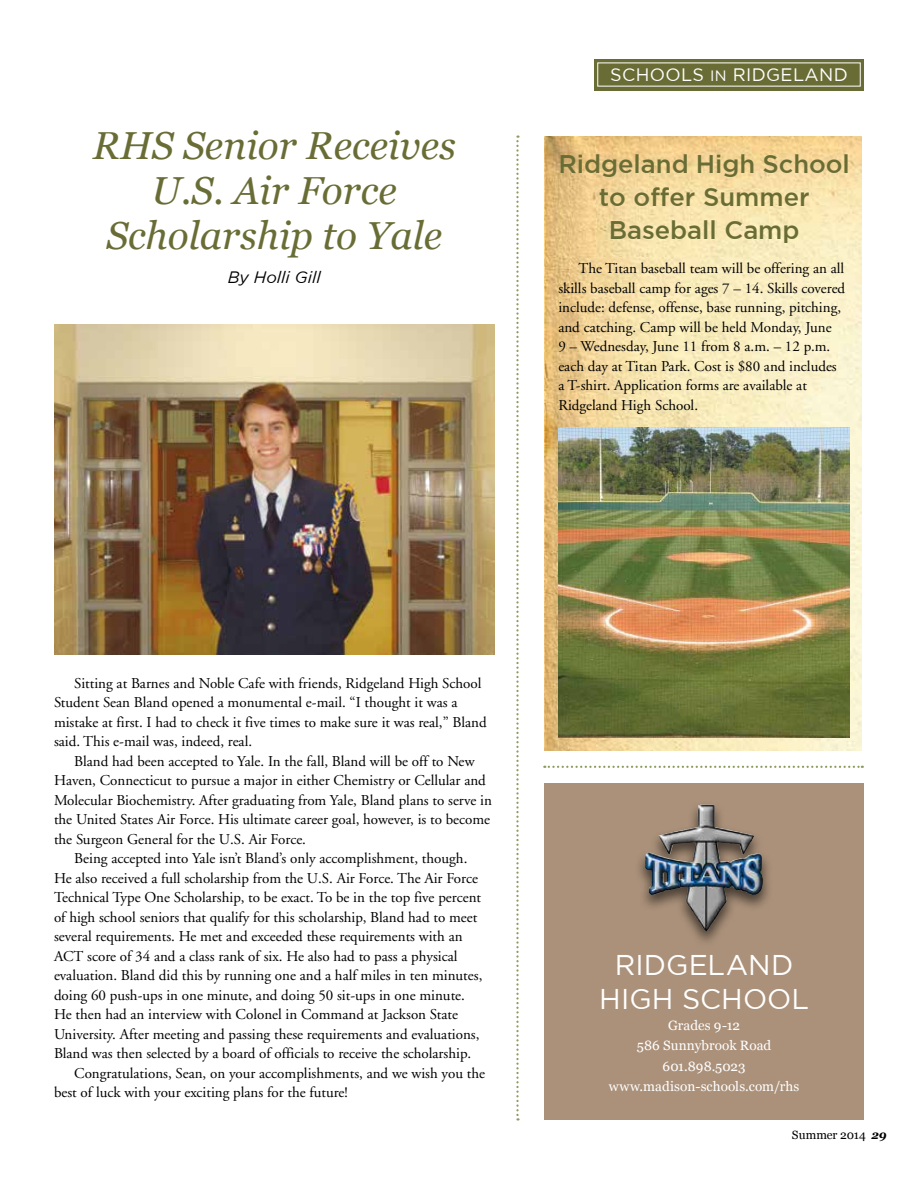
<style>
.page{position:relative;width:918px;height:1188px;background:#fff}
.page>*{position:absolute;margin:0;border:0;box-sizing:border-box;transform-origin:0 0}
.t1{font:italic 39px/44.8px "Georgia";color:#696d35;text-align:center}
.t2{font:28.5px/34.2px "Gotham";color:#fff;text-align:center}
.t3{font:500 25.5px/33px "Gotham";color:#696d35;text-align:center}
.t4{font:18px "Gotham";letter-spacing:.02em;color:#fff}
.t5{font:italic 16.5px "Gotham";color:#000}
.t6{font:15px/19.5px "Adobe Garamond";color:#000}
.t7{font:13.5px/20.4px "Georgia";letter-spacing:.01em;color:#fff;text-align:center}
.t8{font:12px "Georgia";color:#000}
.s1{font-size:15px}
.s2{font-weight:700;font-style:italic}
</style>
<div class="page">
<div style="left:594px;top:59px;width:270px;height:31px;background:#696d35"></div>
<div style="left:544px;top:783px;width:320px;height:337px;background:#ab917a"></div>
<div style="left:635px;top:801px;width:138px;height:147px;background:#000;opacity:.6"></div>
<img style="left:645px;top:805px;width:71px;height:126px">
<img style="left:544px;top:136px;width:318px;height:615px">
<svg style="left:544px;top:766px;width:319px;height:2px"></svg>
<svg style="left:516px;top:135px;width:3px;height:986px"></svg>
<img style="left:54px;top:324px;width:441px;height:330px">
<img style="left:558px;top:428px;width:292px;height:310px">
<h1 class="t1" style="left:93px;top:122px;width:365px">RHS Senior Receives<br>U.S. Air Force<br>Scholarship to Yale</h1>
<p class="t5" style="left:228px;top:268px;width:95px">By Holli Gill</p>
<p class="t4" style="left:610px;top:65px;width:239px">SCHOOLS <span class="s1">IN</span> RIDGELAND</p>
<h3 class="t3" style="left:558px;top:147px;width:293px">Ridgeland High School to offer Summer<br>Baseball Camp</h3>
<p class="t6" style="left:558px;top:259px;width:288px;text-indent:20px">The Titan baseball team will be offering an all skills baseball camp for ages 7 – 14. Skills covered include: defense, offense, base running, pitching, and catching. Camp will be held Monday, June<br>9 – Wednesday, June 11 from 8 a.m. – 12 p.m. each day at Titan Park. Cost is $80 and includes a T-shirt. Application forms are available at Ridgeland High School.</p>
<p class="t6" style="left:54px;top:674px;width:434px;text-indent:20px">Sitting at Barnes and Noble Cafe with friends, Ridgeland High School Student Sean Bland opened a monumental e-mail. “I thought it was a mistake at first. I had to check it five times to make sure it was real,” Bland said. This e-mail was, indeed, real.</p>
<p class="t6" style="left:74px;top:752px;width:402px">Bland had been accepted to Yale. In the fall, Bland will be off to New</p>
<p class="t6" style="left:54px;top:771px;width:433px">Haven, Connecticut to pursue a major in either Chemistry or Cellular and</p>
<p class="t6" style="left:54px;top:791px;width:440px">Molecular Biochemistry. After graduating from Yale, Bland plans to serve in</p>
<p class="t6" style="left:54px;top:810px;width:438px">the United States Air Force. His ultimate career goal, however, is to become</p>
<p class="t6" style="left:54px;top:830px;width:254px">the Surgeon General for the U.S. Air Force.</p>
<p class="t6" style="left:74px;top:849px;width:395px">Being accepted into Yale isn’t Bland’s only accomplishment, though.</p>
<p class="t6" style="left:54px;top:869px;width:425px">He also received a full scholarship from the U.S. Air Force. The Air Force</p>
<p class="t6" style="left:54px;top:888px;width:429px">Technical Type One Scholarship, to be exact. To be in the top five percent</p>
<p class="t6" style="left:54px;top:908px;width:425px">of high school seniors that qualify for this scholarship, Bland had to meet</p>
<p class="t6" style="left:54px;top:927px;width:410px">several requirements. He met and exceeded these requirements with an</p>
<p class="t6" style="left:54px;top:947px;width:405px">ACT score of 34 and a class rank of six. He also had to pass a physical</p>
<p class="t6" style="left:54px;top:966px;width:430px">evaluation. Bland did this by running one and a half miles in ten minutes,</p>
<p class="t6" style="left:54px;top:986px;width:412px">doing 60 push-ups in one minute, and doing 50 sit-ups in one minute.</p>
<p class="t6" style="left:54px;top:1005px;width:406px">He then had an interview with Colonel in Command at Jackson State</p>
<p class="t6" style="left:54px;top:1025px;width:427px">University. After meeting and passing these requirements and evaluations,</p>
<p class="t6" style="left:54px;top:1044px;width:419px">Bland was then selected by a board of officials to receive the scholarship.</p>
<p class="t6" style="left:74px;top:1064px;width:412px">Congratulations, Sean, on your accomplishments, and we wish you the</p>
<p class="t6" style="left:54px;top:1083px;width:295px">best of luck with your exciting plans for the future!</p>
<h2 class="t2" style="left:599px;top:948px;width:211px">RIDGELAND<br>HIGH SCHOOL</h2>
<p class="t7" style="left:609px;top:1014px;width:192px">Grades 9-12<br>586 Sunnybrook Road<br>601.898.5023 www.madison-schools.com/rhs</p>
<p class="t8" style="left:792px;top:1126px;width:96px">Summer 2014 <span class="s2">29</span></p>
</div>
